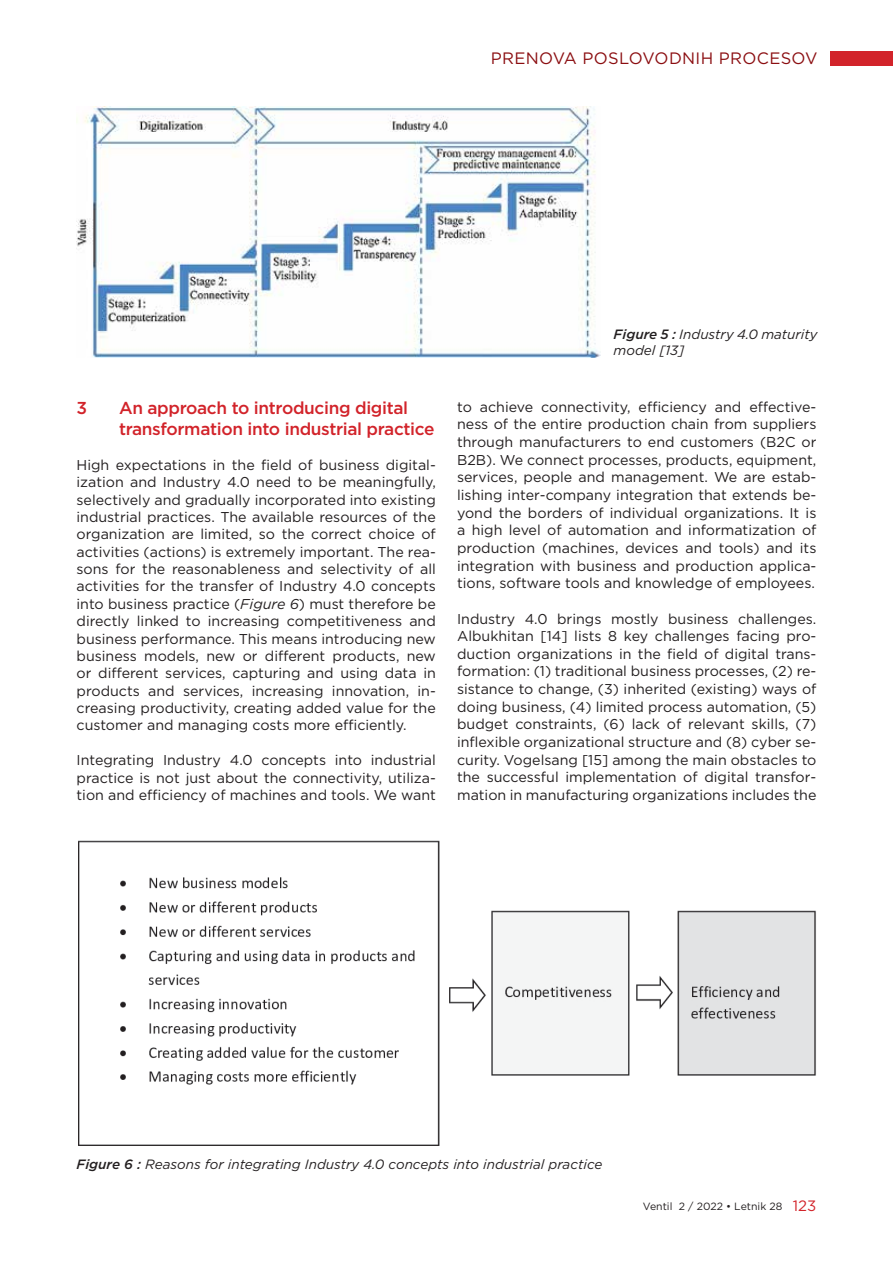
<style>
.page{position:relative;width:893px;height:1263px;background:#fff}
.page>*{position:absolute;margin:0;border:0;box-sizing:border-box;transform-origin:0 0}
.t1{font:500 17.25px/21px "Gotham";letter-spacing:-.02em;color:#d2232a}
.t2{font:16.5px "Gotham";letter-spacing:.02em;color:#8b0e11}
.t3{font:15px "Gotham";color:#d2232a}
.t4{font:14.25px/17.7px "Gotham";color:#231f20;text-align:justify}
.t5{font:italic 13.5px/16.2px "Gotham";color:#231f20}
.t6{font:10.5px "Gotham";color:#231f20}
.s1{font-style:italic}
.s2{font-weight:500}
</style>
<div class="page">
<div style="left:831px;top:51px;width:62px;height:14px;background:#d2232a"></div>
<img style="left:78px;top:840px;width:738px;height:306px">
<img style="left:77px;top:106px;width:523px;height:251px">
<p class="t2" style="left:491px;top:48px;width:328px">PRENOVA POSLOVODNIH PROCESOV</p>
<p class="t1" style="left:77px;top:397px;width:12px">3</p>
<p class="t1" style="left:119px;top:397px;width:317px">An approach to introducing digital transformation into industrial practice</p>
<p class="t4" style="left:77px;top:456px;width:361px">High expectations in the field of business digital&shy;ization and Industry 4.0 need to be meaningfully, selectively and gradually incorporated into existing industrial practices. The available resources of the organization are limited, so the correct choice of activities (actions) is extremely important. The rea&shy;sons for the reasonableness and selectivity of all activities for the transfer of Industry 4.0 concepts into business practice (<span class="s1">Figure 6</span>) must therefore be directly linked to increasing competitiveness and business performance. This means introducing new business models, new or different products, new or different services, capturing and using data in products and services, increasing innovation, in&shy;creasing productivity, creating added value for the customer and managing costs more efficiently.</p>
<p class="t4" style="left:77px;top:751px;width:361px">Integrating Industry 4.0 concepts into industrial practice is not just about the connectivity, utiliza&shy;tion and efficiency of machines and tools. We want</p>
<p class="t5" style="left:614px;top:326px;width:206px"><span class="s2">Figure 5 :</span> Industry 4.0 maturity model [13]</p>
<p class="t4" style="left:457px;top:398px;width:361px">to achieve connectivity, efficiency and effective&shy;ness of the entire production chain from suppliers through manufacturers to end customers (B2C or B2B). We connect processes, products, equipment, services, people and management. We are estab&shy;lishing inter-company integration that extends be&shy;yond the borders of individual organizations. It is a high level of automation and informatization of production (machines, devices and tools) and its integration with business and production applica&shy;tions, software tools and knowledge of employees.</p>
<p class="t4" style="left:457px;top:609px;width:361px">Industry 4.0 brings mostly business challenges.<br>Albukhitan [14] lists 8 key challenges facing pro&shy;duction organizations in the field of digital trans&shy;formation: (1) traditional business processes, (2) re&shy;sistance to change, (3) inherited (existing) ways of doing business, (4) limited process automation, (5) budget constraints, (6) lack of relevant skills, (7) inflexible organizational structure and (8) cyber se&shy;curity. Vogelsang [15] among the main obstacles to the successful implementation of digital transfor&shy;mation in manufacturing organizations includes the</p>
<p class="t5" style="left:77px;top:1156px;width:527px"><span class="s2">Figure 6 :</span> Reasons for integrating Industry 4.0 concepts into industrial practice</p>
<p class="t6" style="left:643px;top:1199px;width:141px">Ventil 2 / 2022 • Letnik 28</p>
<p class="t3" style="left:793px;top:1196px;width:25px">123</p>
</div>
